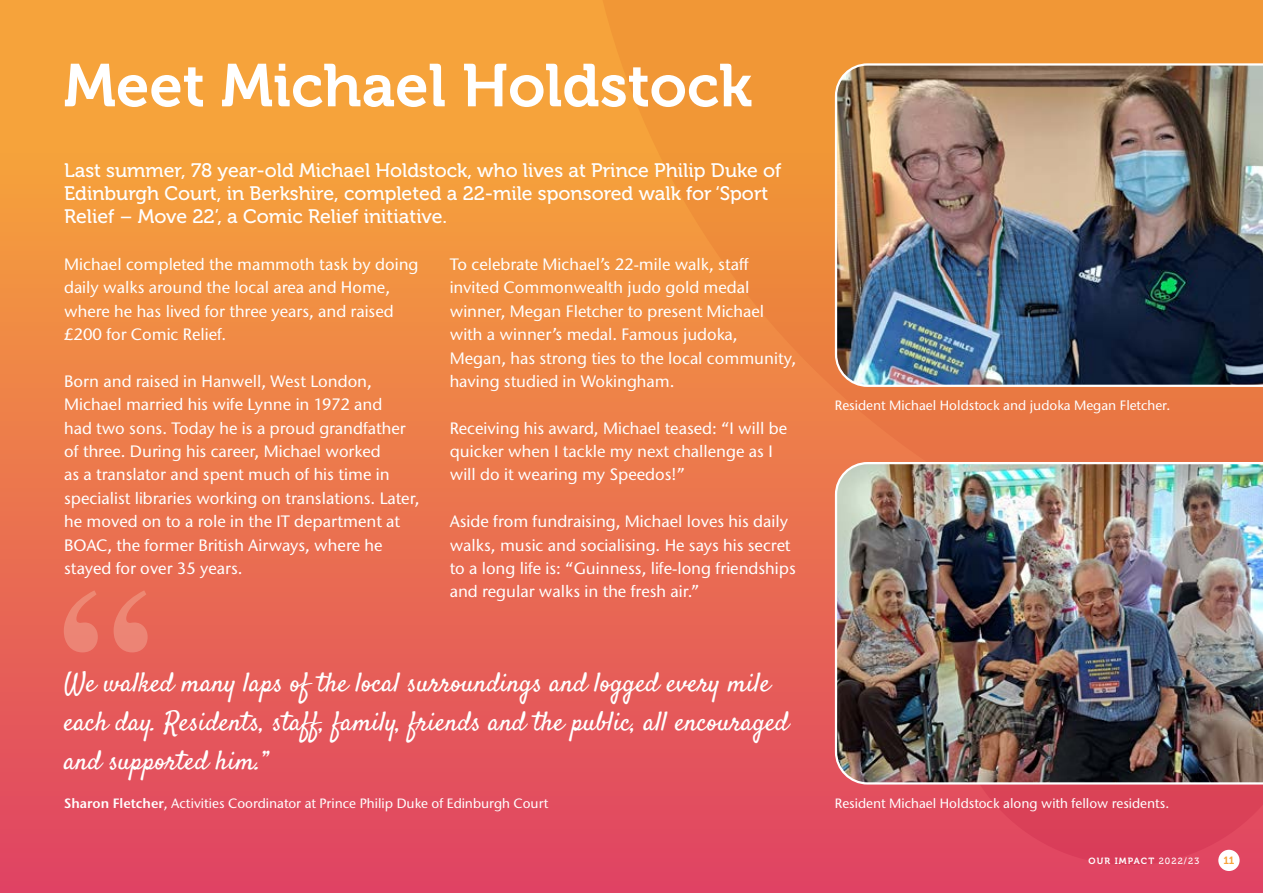
<style>
.page{position:relative;width:1263px;height:893px;background:#f6a33b}
.page>*{position:absolute;margin:0;border:0;box-sizing:border-box;transform-origin:0 0}
.t1{font:60px "Museo 700";color:#fff}
.t2{font:27px/39px "Satisfy";color:#fff}
.t3{font:19.5px/23.4px "Museo 500";color:#fff}
.t4{font:500 16.5px/23.4px "Stone Sans ITC Pro";color:#fff}
.t5{font:500 13.5px "Stone Sans ITC Pro";color:#fff}
.t6{font:10.5px "Museo 700";color:#f6a33b}
.t7{font:9px "Museo 700";letter-spacing:.12em;color:#fff}
.s1{font-weight:600}
.s2{font-family:"Museo 500"}
</style>
<div class="page">
<div style="left:0;top:153px;width:1263px;height:740px;background:linear-gradient(to bottom,#f5a23b,#e04264)"></div>
<svg style="left:579px;top:0;width:684px;height:597px"></svg>
<svg style="left:950px;top:786px;width:313px;height:79px;background:#dc435a"></svg>
<svg style="left:64px;top:590px;width:84px;height:62px;background:#e97362"></svg>
<img style="left:834px;top:62px;width:429px;height:326px">
<img style="left:834px;top:461px;width:429px;height:325px">
<div style="left:1218px;top:850px;width:21px;height:21px;background:#fff;border-radius:50%"></div>
<h1 class="t1" style="left:64px;top:52px;width:690px">Meet Michael Holdstock</h1>
<p class="t3" style="left:64px;top:159px;width:719px">Last summer, 78 year-old Michael Holdstock, who lives at Prince Philip Duke of<br>Edinburgh Court, in Berkshire, completed a 22-mile sponsored walk for ‘Sport<br>Relief – Move 22’, a Comic Relief initiative.</p>
<p class="t4" style="left:64px;top:252px;width:356px">Michael completed the mammoth task by doing daily walks around the local area and Home, where he has lived for three years, and raised £200 for Comic Relief.</p>
<p class="t4" style="left:64px;top:369px;width:357px">Born and raised in Hanwell, West London, Michael married his wife Lynne in 1972 and<br>had two sons. Today he is a proud grandfather of three. During his career, Michael worked<br>as a translator and spent much of his time in specialist libraries working on translations. Later, he moved on to a role in the IT department at BOAC, the former British Airways, where he stayed for over 35 years.</p>
<p class="t4" style="left:450px;top:252px;width:348px">To celebrate Michael’s 22-mile walk, staff invited Commonwealth judo gold medal winner, Megan Fletcher to present Michael with a winner’s medal. Famous judoka, Megan, has strong ties to the local community, having studied in Wokingham.</p>
<p class="t4" style="left:450px;top:416px;width:339px">Receiving his award, Michael teased: “I will be quicker when I tackle my next challenge as I will do it wearing my Speedos!”</p>
<p class="t4" style="left:450px;top:510px;width:348px">Aside from fundraising, Michael loves his daily walks, music and socialising. He says his secret to a long life is: “Guinness, life-long friendships and regular walks in the fresh air.”</p>
<h2 class="t2" style="left:64px;top:665px;width:726px">We walked many laps of the local surroundings and logged every mile each day. Residents, staff, family, friends and the public, all encouraged and supported him.”</h2>
<p class="t5" style="left:64px;top:795px;width:486px"><span class="s1">Sharon Fletcher</span>, Activities Coordinator at Prince Philip Duke of Edinburgh Court</p>
<p class="t5" style="left:835px;top:397px;width:337px">Resident Michael Holdstock and judoka Megan Fletcher.</p>
<p class="t5" style="left:835px;top:795px;width:336px">Resident Michael Holdstock along with fellow residents.</p>
<p class="t7" style="left:1088px;top:856px;width:112px">OUR IMPACT <span class="s2">2022/23</span></p>
<p class="t6" style="left:1223px;top:854px;width:13px">11</p>
</div>
